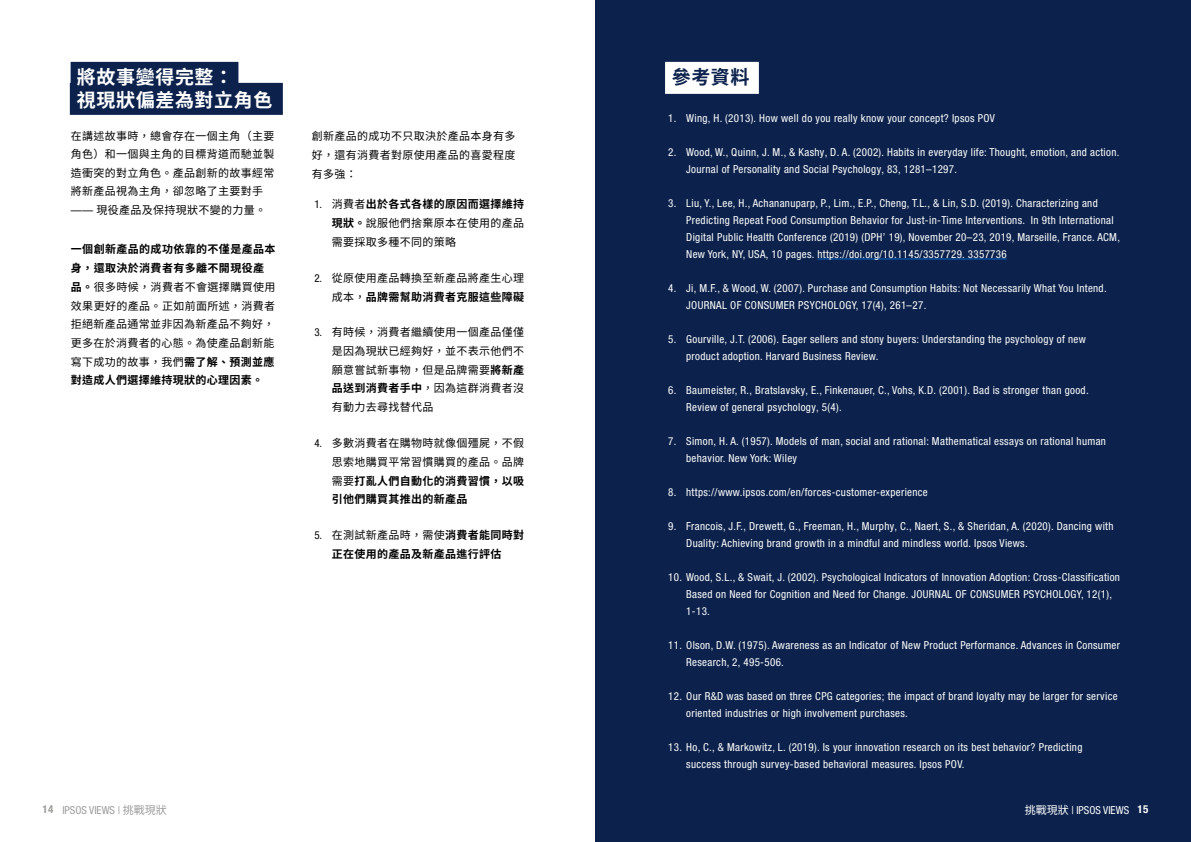
<style>
.page{position:relative;width:1191px;height:842px;background:#fff}
.page>*{position:absolute;margin:0;border:0;box-sizing:border-box;transform-origin:0 0}
.t1{font:700 19px/22.8px "Noto Sans TC";letter-spacing:.035em;color:#fff}
.t2{font:700 19px "Noto Sans TC";color:#0c224c}
.t3{font:condensed 11px/17px "Helvetica Neue LT Pro";letter-spacing:.03em;color:#fff}
.t4{font:11px/18.7px "Noto Sans TC";letter-spacing:.03em;color:#000;text-align:justify}
.t5{font:700 11px/18.9px "Noto Sans TC";letter-spacing:.03em;color:#000;text-align:center}
.t6{font:condensed 11px "Helvetica Neue LT Pro";color:#9d9d9c}
.t7{font:condensed 11px "Helvetica Neue LT Pro";color:#fff}
.s1{font-family:"Helvetica Neue LT Pro";font-stretch:condensed}
.s2{font-weight:700}
.s3{font-family:"Helvetica Neue LT Pro";font-weight:400;font-stretch:condensed}
.s4{font-weight:400}
.s5{font-family:"Noto Sans TC";font-stretch:normal}
</style>
<div class="page">
<div style="left:595px;top:0;width:596px;height:842px;background:#0c224c"></div>
<div style="left:665px;top:64px;width:94px;height:28px;background:#fff"></div>
<hr style="left:817px;top:259px;width:189px;height:1px;background:#0563c1">
<div style="left:71px;top:67px;width:167px;height:22px;background:#0c224c"></div>
<div style="left:70px;top:86px;width:213px;height:25px;background:#0c224c"></div>
<h1 class="t1" style="left:77px;top:66px;width:197px">將故事變得完整：<br>視現狀偏差為對立角色</h1>
<p class="t4" style="left:71px;top:127px;width:205px;text-align:left">在講述故事時，總會存在一個主角（主要角色）和一個與主角的目標背道而馳並製造衝突的對立角色。產品創新的故事經常將新產品視為主角，卻忽略了主要對手<span class="s1">——</span> 現役產品及保持現狀不變的力量。</p>
<p class="t4" style="left:71px;top:240px;width:206px;text-align:left"><span class="s2">一個創新產品的成功依靠的不僅是產品本身，還取決於消費者有多離不開現役產品。</span>很多時候，消費者不會選擇購買使用效果更好的產品。正如前面所述，消費者拒絕新產品通常並非因為新產品不夠好，更多在於消費者的心態。為使產品創新能寫下成功的故事，我們<span class="s2">需了解、預測並應對造成人們選擇維持現狀的心理因素。</span></p>
<p class="t4" style="left:312px;top:127px;width:205px">創新產品的成功不只取決於產品本身有多好，還有消費者對原使用產品的喜愛程度有多強：</p>
<p class="t4" style="left:332px;top:195px;width:194px;text-indent:-17px"><span class="s1">1.</span> 消費者<span class="s2">出於各式各樣的原因而選擇維持現狀。</span>說服他們捨棄原本在使用的產品需要採取多種不同的策略</p>
<p class="t4" style="left:314px;top:269px;width:211px;text-align:right"><span class="s1">2.</span> 從原使用產品轉換至新產品將產生心理成本，<span class="s2">品牌需幫助消費者克服這些障礙</span></p>
<p class="t4" style="left:332px;top:323px;width:194px;text-indent:-17px"><span class="s1">3.</span> 有時候，消費者繼續使用一個產品僅僅是因為現狀已經夠好，並不表示他們不願意嘗試新事物，但是品牌需要<span class="s2">將新產品送到消費者手中</span>，因為這群消費者沒有動力去尋找替代品</p>
<p class="t4" style="left:332px;top:434px;width:194px;text-indent:-17px"><span class="s1">4.</span> 多數消費者在購物時就像個殭屍，不假思索地購買平常習慣購買的產品。品牌需要<span class="s2">打亂人們自動化的消費習慣，以吸引他們購買其推出的新產品</span></p>
<p class="t5" style="left:314px;top:526px;width:211px"><span class="s3">5.</span> <span class="s4">在測試新產品時，需使</span>消費者能同時對正在使用的產品及新產品進行評估</p>
<h1 class="t2" style="left:672px;top:66px;width:79px">參考資料</h1>
<p class="t3" style="left:668px;top:109px;width:328px">1. Wing, H. (2013). How well do you really know your concept? Ipsos POV</p>
<p class="t3" style="left:686px;top:143px;width:435px;text-indent:-18px">2. Wood, W., Quinn, J. M., &amp; Kashy, D. A. (2002). Habits in everyday life: Thought, emotion, and action.<br>Journal of Personality and Social Psychology, 83, 1281–1297.</p>
<p class="t3" style="left:686px;top:194px;width:435px;text-indent:-18px">3. Liu, Y., Lee, H., Achananuparp, P., Lim., E.P., Cheng, T.L., &amp; Lin, S.D. (2019). Characterizing and Predicting Repeat Food Consumption Behavior for Just-in-Time Interventions. In 9th International Digital Public Health Conference (2019) (DPH’ 19), November 20–23, 2019, Marseille, France. ACM, New York, NY, USA, 10 pages. https://doi.org/10.1145/3357729. 3357736</p>
<p class="t3" style="left:686px;top:279px;width:422px;text-indent:-18px">4. Ji, M.F., &amp; Wood, W. (2007). Purchase and Consumption Habits: Not Necessarily What You Intend.<br>JOURNAL OF CONSUMER PSYCHOLOGY, 17(4), 261–27.</p>
<p class="t3" style="left:686px;top:330px;width:401px;text-indent:-18px">5. Gourville, J.T. (2006). Eager sellers and stony buyers: Understanding the psychology of new product adoption. Harvard Business Review.</p>
<p class="t3" style="left:686px;top:381px;width:404px;text-indent:-18px">6. Baumeister, R., Bratslavsky, E., Finkenauer, C., Vohs, K.D. (2001). Bad is stronger than good.<br>Review of general psychology, 5(4).</p>
<p class="t3" style="left:686px;top:432px;width:421px;text-indent:-18px">7. Simon, H. A. (1957). Models of man, social and rational: Mathematical essays on rational human behavior. New York: Wiley</p>
<p class="t3" style="left:668px;top:483px;width:261px">8. https://www.ipsos.com/en/forces-customer-experience</p>
<p class="t3" style="left:686px;top:517px;width:429px;text-indent:-18px">9. Francois, J.F., Drewett, G., Freeman, H., Murphy, C., Naert, S., &amp; Sheridan, A. (2020). Dancing with<br>Duality: Achieving brand growth in a mindful and mindless world. Ipsos Views.</p>
<p class="t3" style="left:686px;top:568px;width:435px;text-indent:-18px">10. Wood, S.L., &amp; Swait, J. (2002). Psychological Indicators of Innovation Adoption: Cross-Classification<br>Based on Need for Cognition and Need for Change. JOURNAL OF CONSUMER PSYCHOLOGY, 12(1),<br>1-13.</p>
<p class="t3" style="left:686px;top:636px;width:435px;text-indent:-18px">11. Olson, D.W. (1975). Awareness as an Indicator of New Product Performance. Advances in Consumer<br>Research, 2, 495-506.</p>
<p class="t3" style="left:686px;top:687px;width:433px;text-indent:-18px">12. Our R&amp;D was based on three CPG categories; the impact of brand loyalty may be larger for service oriented industries or high involvement purchases.</p>
<p class="t3" style="left:686px;top:738px;width:398px;text-indent:-18px">13. Ho, C., &amp; Markowitz, L. (2019). Is your innovation research on its best behavior? Predicting success through survey-based behavioral measures. Ipsos POV.</p>
<p class="t6" style="left:43px;top:803px;width:126px"><span class="s2">14</span> IPSOS VIEWS | <span class="s5">挑戰現狀</span></p>
<p class="t7" style="left:1024px;top:803px;width:125px"><span class="s5">挑戰現狀</span> | IPSOS VIEWS <span class="s2">15</span></p>
</div>
